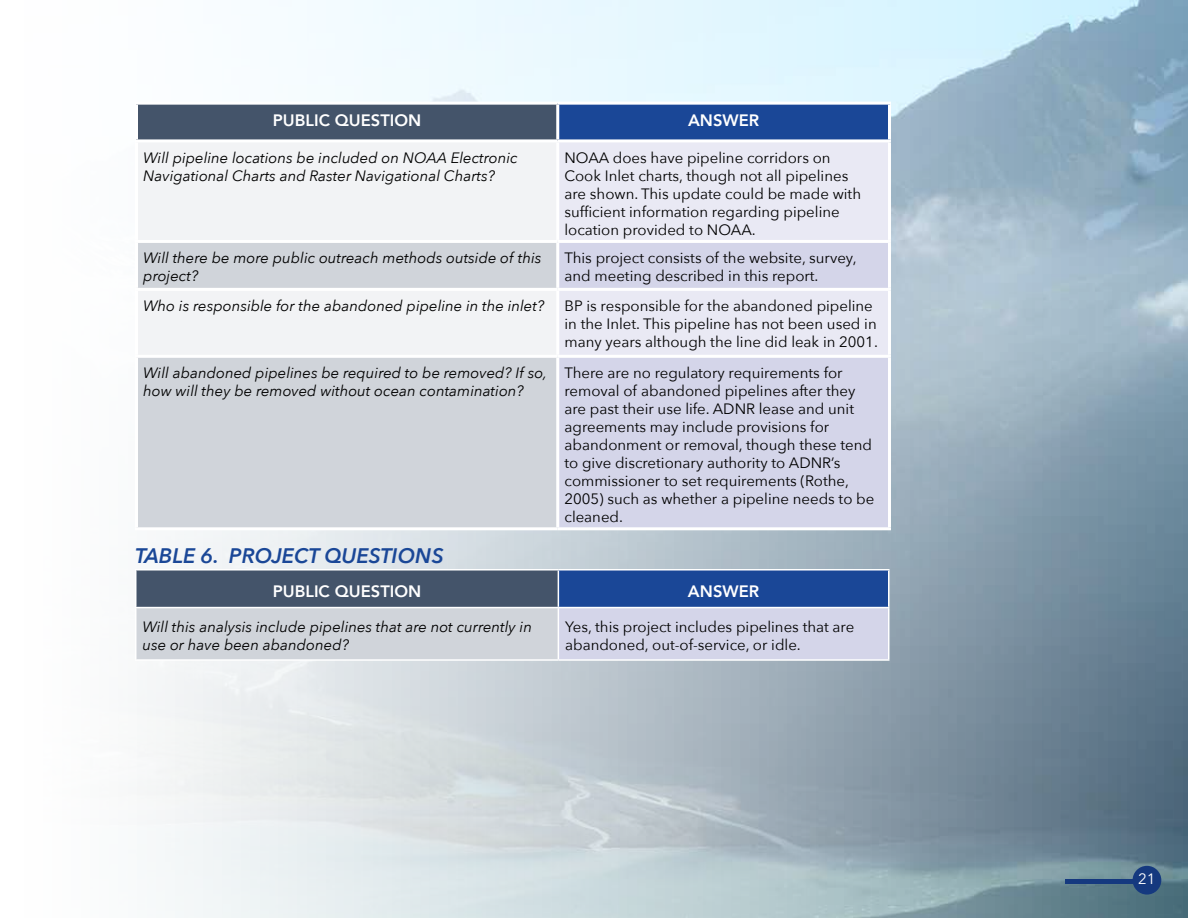
<style>
.page{position:relative;width:1188px;height:918px;background:#fff}
.page>*{position:absolute;margin:0;border:0;box-sizing:border-box;transform-origin:0 0}
.t1{font:italic 600 21px "Avenir Next";color:#1a4797}
.t2{font:800 16.5px "Avenir";color:#fff}
.t3{font:15px/18px "Avenir Next";color:#000}
.t4{font:italic 15px/18px "Avenir Next";color:#000}
.t5{font:15px "Avenir Next";color:#fff}
</style>
<div class="page">
<img style="left:137px;top:0;width:1051px;height:918px">
<div style="left:137px;top:103px;width:421px;height:38px;background:#44546a"></div>
<div style="left:558px;top:103px;width:332px;height:38px;background:#1a4797"></div>
<div style="left:138px;top:142px;width:418px;height:98px;background:#f2f3f5"></div>
<div style="left:559px;top:142px;width:329px;height:98px;background:#e9e9f4"></div>
<svg style="left:138px;top:243px;width:418px;height:284px;fill:#d0d4da"></svg>
<svg style="left:559px;top:243px;width:329px;height:284px;background:#d8d9eb"></svg>
<hr style="left:135px;top:102px;width:423px;height:3px;background:#fff">
<hr style="left:135px;top:105px;width:3px;height:34px;background:#fff">
<hr style="left:558px;top:102px;width:333px;height:3px;background:#fff">
<hr style="left:556px;top:105px;width:3px;height:34px;background:#fff">
<hr style="left:888px;top:105px;width:3px;height:34px;background:#fff">
<hr style="left:135px;top:139px;width:423px;height:3px;background:#fff">
<hr style="left:135px;top:142px;width:3px;height:98px;background:#fff">
<hr style="left:558px;top:139px;width:333px;height:3px;background:#fff">
<hr style="left:556px;top:142px;width:3px;height:98px;background:#fff">
<hr style="left:888px;top:142px;width:3px;height:98px;background:#fff">
<hr style="left:135px;top:240px;width:423px;height:3px;background:#fff">
<hr style="left:135px;top:243px;width:3px;height:45px;background:#fff">
<hr style="left:558px;top:240px;width:333px;height:3px;background:#fff">
<hr style="left:556px;top:243px;width:3px;height:45px;background:#fff">
<hr style="left:888px;top:243px;width:3px;height:45px;background:#fff">
<hr style="left:135px;top:288px;width:423px;height:3px;background:#fff">
<hr style="left:135px;top:291px;width:3px;height:64px;background:#fff">
<hr style="left:558px;top:288px;width:333px;height:3px;background:#fff">
<hr style="left:556px;top:291px;width:3px;height:64px;background:#fff">
<hr style="left:888px;top:291px;width:3px;height:64px;background:#fff">
<hr style="left:135px;top:355px;width:423px;height:3px;background:#fff">
<hr style="left:135px;top:358px;width:3px;height:169px;background:#fff">
<hr style="left:558px;top:355px;width:333px;height:3px;background:#fff">
<hr style="left:556px;top:358px;width:3px;height:169px;background:#fff">
<hr style="left:888px;top:358px;width:3px;height:169px;background:#fff">
<hr style="left:135px;top:527px;width:423px;height:3px;background:#fff">
<hr style="left:558px;top:527px;width:333px;height:3px;background:#fff">
<div style="left:136px;top:570px;width:422px;height:38px;background:#44546a"></div>
<div style="left:558px;top:570px;width:331px;height:38px;background:#1a4797"></div>
<div style="left:136px;top:608px;width:422px;height:52px;background:#d0d4da"></div>
<div style="left:558px;top:608px;width:331px;height:52px;background:#d4d5e9"></div>
<hr style="left:135px;top:569px;width:423px;height:2px;background:#fff">
<hr style="left:135px;top:571px;width:2px;height:36px;background:#fff">
<hr style="left:558px;top:569px;width:332px;height:2px;background:#fff">
<hr style="left:558px;top:571px;width:1px;height:36px;background:#fff">
<hr style="left:888px;top:571px;width:2px;height:36px;background:#fff">
<hr style="left:135px;top:607px;width:423px;height:1px;background:#fff">
<hr style="left:135px;top:608px;width:2px;height:51px;background:#fff">
<hr style="left:558px;top:607px;width:332px;height:1px;background:#fff">
<hr style="left:558px;top:608px;width:1px;height:51px;background:#fff">
<hr style="left:888px;top:608px;width:2px;height:51px;background:#fff">
<hr style="left:135px;top:659px;width:423px;height:2px;background:#fff">
<hr style="left:558px;top:659px;width:332px;height:2px;background:#fff">
<div style="left:1133px;top:866px;width:28px;height:29px;background:#15397f;border-radius:50%"></div>
<hr style="left:1066px;top:879px;width:69px;height:4px;background:#15397f">
<p class="t2" style="left:273px;top:110px;width:150px">PUBLIC QUESTION</p>
<p class="t2" style="left:688px;top:110px;width:73px">ANSWER</p>
<p class="t4" style="left:143px;top:150px;width:376px">Will pipeline locations be included on NOAA Electronic<br>Navigational Charts and Raster Navigational Charts?</p>
<p class="t3" style="left:565px;top:150px;width:298px">NOAA does have pipeline corridors on Cook Inlet charts, though not all pipelines are shown. This update could be made with sufficient information regarding pipeline location provided to NOAA.</p>
<p class="t4" style="left:143px;top:250px;width:400px">Will there be more public outreach methods outside of this project?</p>
<p class="t3" style="left:565px;top:250px;width:294px">This project consists of the website, survey, and meeting described in this report.</p>
<p class="t4" style="left:143px;top:298px;width:403px">Who is responsible for the abandoned pipeline in the inlet?</p>
<p class="t3" style="left:565px;top:298px;width:315px">BP is responsible for the abandoned pipeline in the Inlet. This pipeline has not been used in many years although the line did leak in 2001.</p>
<p class="t4" style="left:143px;top:365px;width:405px">Will abandoned pipelines be required to be removed? If so, how will they be removed without ocean contamination?</p>
<p class="t3" style="left:565px;top:365px;width:311px">There are no regulatory requirements for removal of abandoned pipelines after they are past their use life. ADNR lease and unit agreements may include provisions for abandonment or removal, though these tend to give discretionary authority to ADNR’s commissioner to set requirements (Rothe, 2005) such as whether a pipeline needs to be cleaned.</p>
<h1 class="t1" style="left:135px;top:543px;width:310px">TABLE 6. PROJECT QUESTIONS</h1>
<p class="t2" style="left:273px;top:582px;width:150px">PUBLIC QUESTION</p>
<p class="t2" style="left:688px;top:582px;width:73px">ANSWER</p>
<p class="t4" style="left:142px;top:619px;width:391px">Will this analysis include pipelines that are not currently in use or have been abandoned?</p>
<p class="t3" style="left:565px;top:619px;width:291px">Yes, this project includes pipelines that are abandoned, out-of-service, or idle.</p>
<p class="t5" style="left:1138px;top:872px;width:19px">21</p>
</div>
